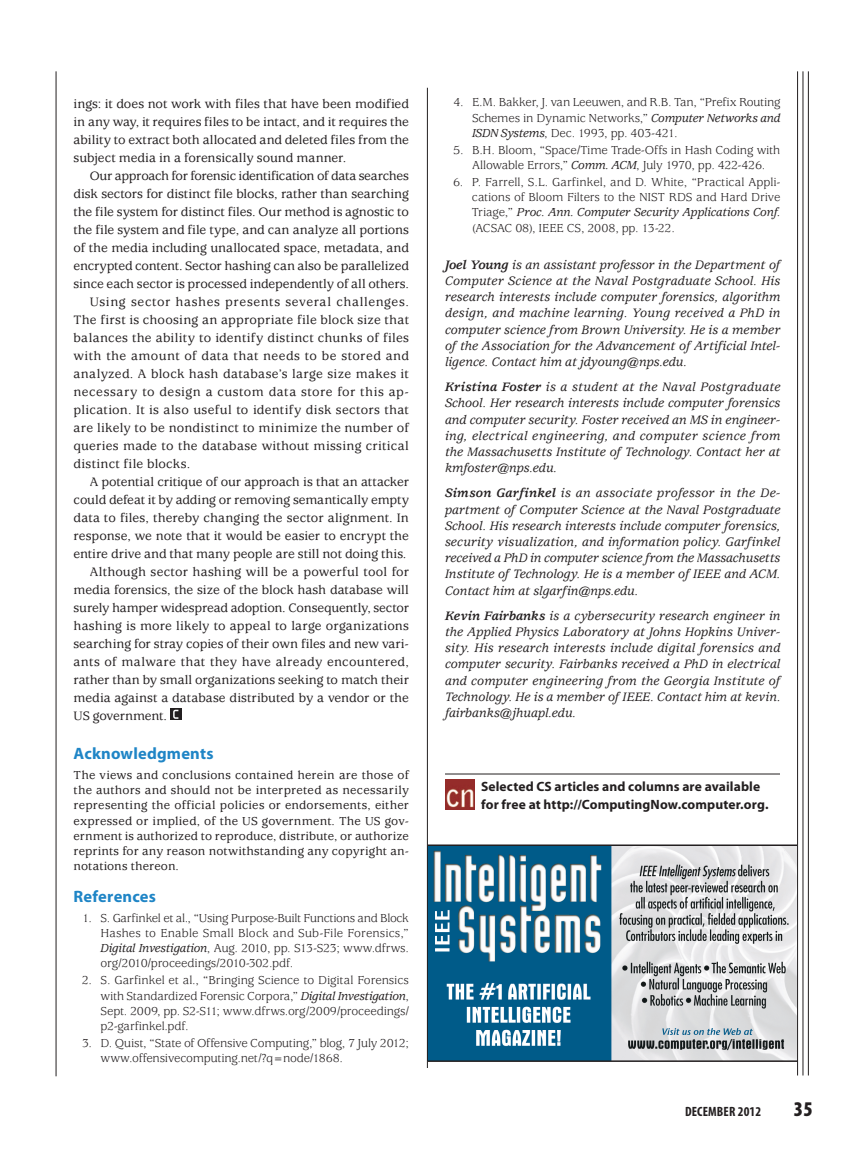
<style>
.page{position:relative;width:851px;height:1161px;background:#fff}
.page>*{position:absolute;margin:0;border:0;box-sizing:border-box;transform-origin:0 0}
.t1{font:900 condensed 21px "Myriad Pro";color:#231f20}
.t2{font:700 16.5px "Myriad Pro";letter-spacing:.01em;color:#1f85c6}
.t3{font:italic 500 13.5px/16.2px "Usherwood Std";letter-spacing:.005em;color:#231f20;text-align:justify}
.t4{font:500 13.5px/18px "Usherwood Std";letter-spacing:.005em;color:#231f20;text-align:justify}
.t5{font:500 13.5px "Usherwood Std";letter-spacing:.025em;color:#231f20}
.t6{font:500 13.5px "Usherwood Std";letter-spacing:.03em;color:#231f20}
.t7{font:500 13.5px "Usherwood Std";letter-spacing:.045em;color:#231f20}
.t8{font:700 13.5px/18px "Myriad Pro";letter-spacing:.01em;color:#231f20}
.t9{font:500 13.5px "Usherwood Std";letter-spacing:-.02em;color:#231f20}
.t10{font:500 13.5px "Usherwood Std";letter-spacing:.04em;color:#231f20}
.t11{font:500 13.5px "Usherwood Std";letter-spacing:-.015em;color:#231f20}
.t12{font:700 condensed 13.5px "Myriad Pro";letter-spacing:.01em;color:#231f20}
.t13{font:12.75px/15.3px "Usherwood Std";letter-spacing:-.015em;color:#231f20;text-align:justify}
.t14{font:500 12.75px/15.3px "Usherwood Std";letter-spacing:.015em;color:#231f20;text-align:justify}
.s1{font-weight:500;font-style:italic}
.s2{font-weight:700}
</style>
<div class="page">
<img style="left:428px;top:846px;width:369px;height:214px">
<hr style="left:802px;top:71px;width:1px;height:1005px;background:#231f20">
<hr style="left:808px;top:71px;width:1px;height:1005px;background:#231f20">
<hr style="left:797px;top:71px;width:1px;height:1005px;background:#231f20">
<hr style="left:56px;top:71px;width:1px;height:1005px;background:#231f20">
<hr style="left:445px;top:774px;width:335px;height:1px;background:#231f20">
<img style="left:445px;top:780px;width:29px;height:29px">
<hr style="left:427px;top:844px;width:370px;height:2px;background:#231f20">
<hr style="left:428px;top:1060px;width:369px;height:2px;background:#231f20">
<div style="left:170px;top:709px;width:12px;height:11px;background:#231f20"></div>
<svg style="left:173px;top:710px;width:5px;height:9px"></svg>
<hr style="left:427px;top:88px;width:1px;height:980px;background:#231f20">
<p class="t4" style="left:74px;top:95px;width:337px">ings: it does not work with files that have been modified in any way, it requires files to be intact, and it requires the ability to extract both allocated and deleted files from the subject media in a forensically sound manner.</p>
<p class="t9" style="left:90px;top:168px;width:321px">Our approach for forensic identification of data searches</p>
<p class="t4" style="left:74px;top:185px;width:337px">disk sectors for distinct file blocks, rather than searching</p>
<p class="t4" style="left:74px;top:203px;width:337px">the file system for distinct files. Our method is agnostic to</p>
<p class="t4" style="left:74px;top:221px;width:337px">the file system and file type, and can analyze all portions</p>
<p class="t4" style="left:74px;top:239px;width:337px">of the media including unallocated space, metadata, and</p>
<p class="t4" style="left:74px;top:257px;width:337px">encrypted content. Sector hashing can also be parallelized</p>
<p class="t4" style="left:74px;top:275px;width:337px">since each sector is processed independently of all others.</p>
<p class="t7" style="left:90px;top:294px;width:321px">Using sector hashes presents several challenges.</p>
<p class="t5" style="left:74px;top:312px;width:337px">The first is choosing an appropriate file block size that</p>
<p class="t5" style="left:74px;top:330px;width:337px">balances the ability to identify distinct chunks of files</p>
<p class="t10" style="left:74px;top:348px;width:337px">with the amount of data that needs to be stored and</p>
<p class="t6" style="left:74px;top:366px;width:337px">analyzed. A block hash database’s large size makes it</p>
<p class="t7" style="left:74px;top:384px;width:337px">necessary to design a custom data store for this ap-</p>
<p class="t6" style="left:74px;top:402px;width:337px">plication. It is also useful to identify disk sectors that</p>
<p class="t5" style="left:74px;top:420px;width:337px">are likely to be nondistinct to minimize the number of</p>
<p class="t5" style="left:74px;top:438px;width:337px">queries made to the database without missing critical</p>
<p class="t5" style="left:74px;top:456px;width:118px">distinct file blocks.</p>
<p class="t4" style="left:90px;top:473px;width:320px">A potential critique of our approach is that an attacker</p>
<p class="t4" style="left:74px;top:491px;width:337px">could defeat it by adding or removing semantically empty</p>
<p class="t4" style="left:74px;top:509px;width:337px">data to files, thereby changing the sector alignment. In</p>
<p class="t4" style="left:74px;top:527px;width:337px">response, we note that it would be easier to encrypt the</p>
<p class="t4" style="left:74px;top:545px;width:334px">entire drive and that many people are still not doing this.</p>
<p class="t4" style="left:90px;top:563px;width:321px">Although sector hashing will be a powerful tool for</p>
<p class="t4" style="left:74px;top:581px;width:337px">media forensics, the size of the block hash database will</p>
<p class="t4" style="left:74px;top:599px;width:337px">surely hamper widespread adoption. Consequently, sector</p>
<p class="t4" style="left:74px;top:617px;width:337px">hashing is more likely to appeal to large organizations</p>
<p class="t4" style="left:74px;top:635px;width:337px">searching for stray copies of their own files and new vari-</p>
<p class="t5" style="left:74px;top:654px;width:337px">ants of malware that they have already encountered,</p>
<p class="t4" style="left:74px;top:671px;width:337px">rather than by small organizations seeking to match their</p>
<p class="t4" style="left:74px;top:689px;width:337px">media against a database distributed by a vendor or the</p>
<p class="t11" style="left:74px;top:708px;width:95px">US government.</p>
<p class="t2" style="left:74px;top:743px;width:141px">Acknowledgments</p>
<p class="t14" style="left:74px;top:767px;width:337px">The views and conclusions contained herein are those of the authors and should not be interpreted as necessarily representing the official policies or endorsements, either expressed or implied, of the US government. The US gov&shy;ernment is authorized to reproduce, distribute, or authorize reprints for any reason notwithstanding any copyright an&shy;notations thereon.</p>
<p class="t2" style="left:74px;top:886px;width:84px">References</p>
<p class="t13" style="left:101px;top:910px;width:310px;text-indent:-18px">1. S. Garfinkel et al., “Using Purpose-Built Functions and Block Hashes to Enable Small Block and Sub-File Forensics,” <span class="s1">Digital Investigation</span>, Aug. 2010, pp. S13-S23; www.dfrws. org/2010/proceedings/2010-302.pdf.</p>
<p class="t13" style="left:101px;top:973px;width:310px;text-indent:-19px">2. S. Garfinkel et al., “Bringing Science to Digital Forensics with Standardized Forensic Corpora,” <span class="s1">Digital Investigation</span>, Sept. 2009, pp. S2-S11; www.dfrws.org/2009/proceedings/ p2-garfinkel.pdf.</p>
<p class="t13" style="left:100px;top:1036px;width:310px;text-indent:-19px">3. D. Quist, “State of Offensive Computing,” blog, 7 July 2012; www.offensivecomputing.net/?q=node/1868.</p>
<p class="t13" style="left:472px;top:95px;width:310px;text-indent:-19px">4. E.M. Bakker, J. van Leeuwen, and R.B. Tan, “Prefix Routing Schemes in Dynamic Networks,” <span class="s1">Computer Networks and ISDN Systems</span>, Dec. 1993, pp. 403-421.</p>
<p class="t13" style="left:453px;top:142px;width:329px;text-align:center">5. B.H. Bloom, “Space/Time Trade-Offs in Hash Coding with<br>Allowable Errors,” <span class="s1">Comm. ACM</span>, July 1970, pp. 422-426.</p>
<p class="t13" style="left:472px;top:175px;width:310px;text-indent:-19px">6. P. Farrell, S.L. Garfinkel, and D. White, “Practical Appli&shy;cations of Bloom Filters to the NIST RDS and Hard Drive Triage,” <span class="s1">Proc. Ann. Computer Security Applications Conf. </span>(ACSAC 08), IEEE CS, 2008, pp. 13-22.</p>
<p class="t3" style="left:445px;top:257px;width:337px"><span class="s2">Joel Young</span> is an assistant professor in the Department of Computer Science at the Naval Postgraduate School. His research interests include computer forensics, algorithm design, and machine learning. Young received a PhD in computer science from Brown University. He is a member of the Association for the Advancement of Artificial Intel&shy;ligence. Contact him at jdyoung@nps.edu.</p>
<p class="t3" style="left:445px;top:379px;width:337px"><span class="s2">Kristina Foster</span> is a student at the Naval Postgraduate School. Her research interests include computer forensics and computer security. Foster received an MS in engineer&shy;ing, electrical engineering, and computer science from the Massachusetts Institute of Technology. Contact her at kmfoster@nps.edu.</p>
<p class="t3" style="left:445px;top:485px;width:337px"><span class="s2">Simson Garfinkel</span> is an associate professor in the De&shy;partment of Computer Science at the Naval Postgraduate School. His research interests include computer forensics, security visualization, and information policy. Garfinkel received a PhD in computer science from the Massachusetts Institute of Technology. He is a member of IEEE and ACM.<br>Contact him at slgarfin@nps.edu.</p>
<p class="t3" style="left:445px;top:608px;width:337px"><span class="s2">Kevin Fairbanks</span> is a cybersecurity research engineer in the Applied Physics Laboratory at Johns Hopkins Univer&shy;sity. His research interests include digital forensics and computer security. Fairbanks received a PhD in electrical and computer engineering from the Georgia Institute of Technology. He is a member of IEEE. Contact him at kevin. fairbanks@jhuapl.edu.</p>
<p class="t8" style="left:481px;top:777px;width:289px">Selected CS articles and columns are available for free at http://ComputingNow.computer.org.</p>
<p class="t12" style="left:685px;top:1103px;width:14px">DECEM</p>
<p class="t12" style="left:717px;top:1103px;width:46px">BER 2012</p>
<h1 class="t1" style="left:793px;top:1096px;width:20px">35</h1>
</div>
